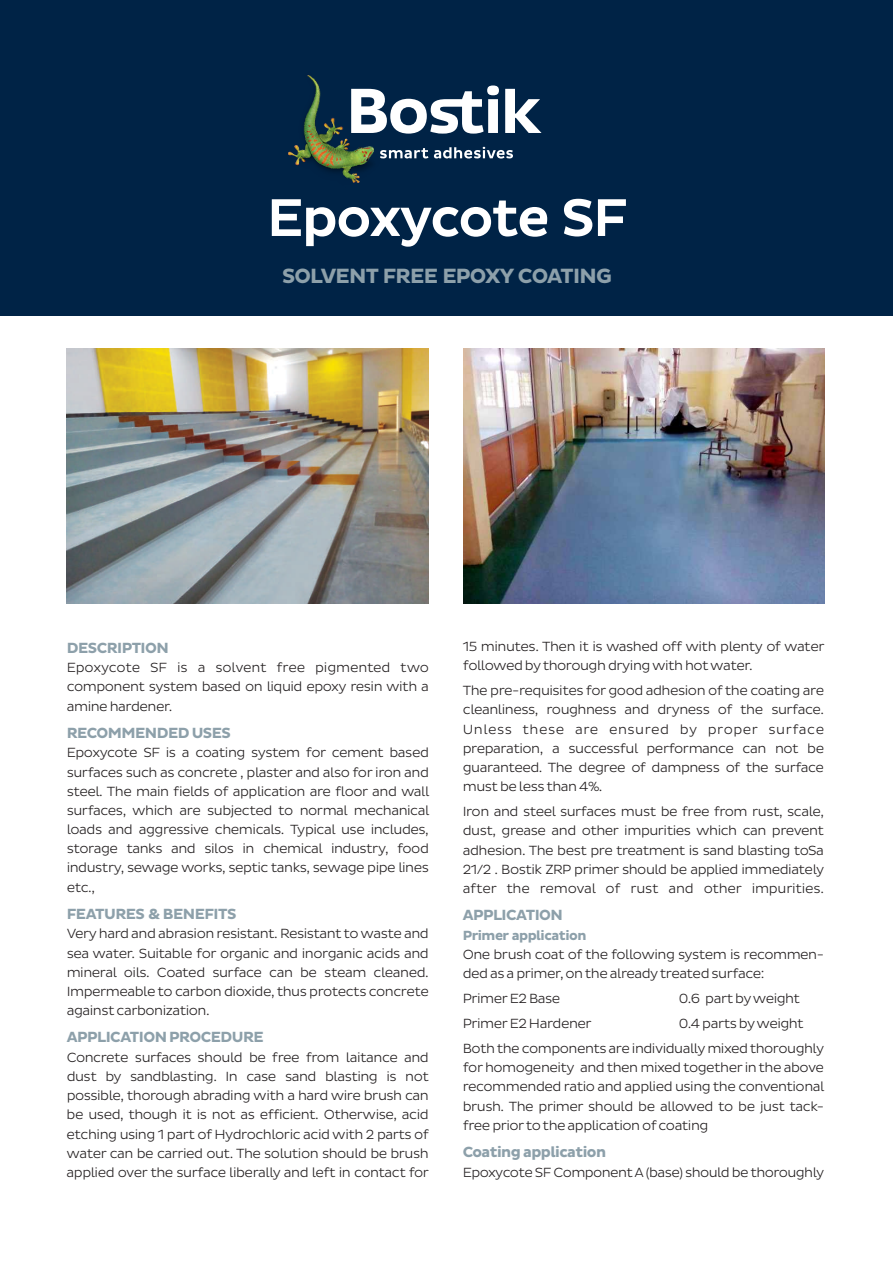
<style>
.page{position:relative;width:893px;height:1263px;background:#fff}
.page>*{position:absolute;margin:0;border:0;box-sizing:border-box;transform-origin:0 0}
.t1{font:500 54px "Bostik";letter-spacing:-.035em;color:#fff}
.t2{font:700 21px "Bostik";letter-spacing:-.035em;color:#8da0aa}
.t3{font:700 15px "Bostik";letter-spacing:-.035em;color:#8da0aa}
.t4{font:300 13.5px/19.2px "Bostik";letter-spacing:-.035em;color:#231f20;text-align:justify}
.t5{font:700 13.5px "Bostik";letter-spacing:-.035em;color:#8da0aa}
</style>
<div class="page">
<div style="left:0;top:0;width:893px;height:316px;background:#002346"></div>
<img style="left:289px;top:75px;width:85px;height:108px">
<svg style="left:380px;top:148px;width:48px;height:10px"></svg>
<svg style="left:434px;top:147px;width:79px;height:12px"></svg>
<svg style="left:351px;top:85px;width:190px;height:49px"></svg>
<img style="left:67px;top:348px;width:361px;height:256px">
<img style="left:463px;top:348px;width:362px;height:256px">
<h1 class="t1" style="left:267px;top:195px;width:362px">Epoxycote SF</h1>
<h2 class="t2" style="left:282px;top:267px;width:331px">SOLVENT FREE EPOXY COATING</h2>
<p class="t3" style="left:67px;top:641px;width:104px">DESCRIPTION</p>
<p class="t4" style="left:67px;top:659px;width:364px">Epoxycote SF is a solvent free pigmented two component system based on liquid epoxy resin with a amine hardener.</p>
<p class="t4" style="left:67px;top:744px;width:364px">Epoxycote SF is a coating system for cement based surfaces such as concrete , plaster and also for iron and steel. The main fields of application are floor and wall surfaces, which are subjected to normal mechanical loads and aggressive chemicals. Typical use includes, storage tanks and silos in chemical industry, food industry, sewage works, septic tanks, sewage pipe lines etc.,</p>
<p class="t4" style="left:67px;top:925px;width:364px">Very hard and abrasion resistant. Resistant to waste and sea water. Suitable for organic and inorganic acids and mineral oils. Coated surface can be steam cleaned.<br>Impermeable to carbon dioxide, thus protects concrete against carbonization.</p>
<p class="t4" style="left:67px;top:1049px;width:364px">Concrete surfaces should be free from laitance and dust by sandblasting. In case sand blasting is not possible, thorough abrading with a hard wire brush can be used, though it is not as efficient. Otherwise, acid etching using 1 part of Hydrochloric acid with 2 parts of water can be carried out. The solution should be brush applied over the surface liberally and left in contact for</p>
<p class="t3" style="left:67px;top:726px;width:166px">RECOMMENDED USES</p>
<p class="t3" style="left:67px;top:907px;width:171px">FEATURES &amp; BENEFITS</p>
<p class="t3" style="left:67px;top:1031px;width:199px">APPLICATION PROCEDURE</p>
<p class="t4" style="left:463px;top:638px;width:363px">15 minutes. Then it is washed off with plenty of water followed bythorough drying with hot water.</p>
<p class="t4" style="left:463px;top:682px;width:363px">The pre-requisites for good adhesion of the coating are cleanliness, roughness and dryness of the surface.<br>Unless these are ensured by proper surface preparation, a successful performance can not be guaranteed. The degree of dampness of the surface must be less than 4%.</p>
<p class="t4" style="left:463px;top:803px;width:363px">Iron and steel surfaces must be free from rust, scale, dust, grease and other impurities which can prevent adhesion. The best pre treatment is sand blasting toSa 21/2 . Bostik ZRP primer should be applied immediately after the removal of rust and other impurities.</p>
<p class="t3" style="left:463px;top:909px;width:102px">APPLICATION</p>
<p class="t5" style="left:463px;top:929px;width:125px">Primer application</p>
<p class="t4" style="left:463px;top:946px;width:363px">One brush coat of the following system is recommen&shy;ded as a primer, on the alreadytreated surface:</p>
<p class="t4" style="left:463px;top:990px;width:99px">PrimerE2 Base</p>
<p class="t4" style="left:679px;top:990px;width:123px">0.6 part byweight</p>
<p class="t4" style="left:463px;top:1015px;width:131px">PrimerE2 Hardener</p>
<p class="t4" style="left:463px;top:1012px;width:363px;line-height:25px;text-indent:216px">0.4 parts byweight<br>Both the components are individuallymixed thoroughly</p>
<p class="t4" style="left:463px;top:1059px;width:363px">for homogeneity and then mixed together in the above recommended ratio and applied using the conventional brush. The primer should be allowed to be just tack&shy;free priorto the application of coating</p>
<p class="t4" style="left:463px;top:1163px;width:363px">Epoxycote SF Component A (base) should be thoroughly</p>
<p class="t3" style="left:463px;top:1145px;width:145px">Coating application</p>
</div>
